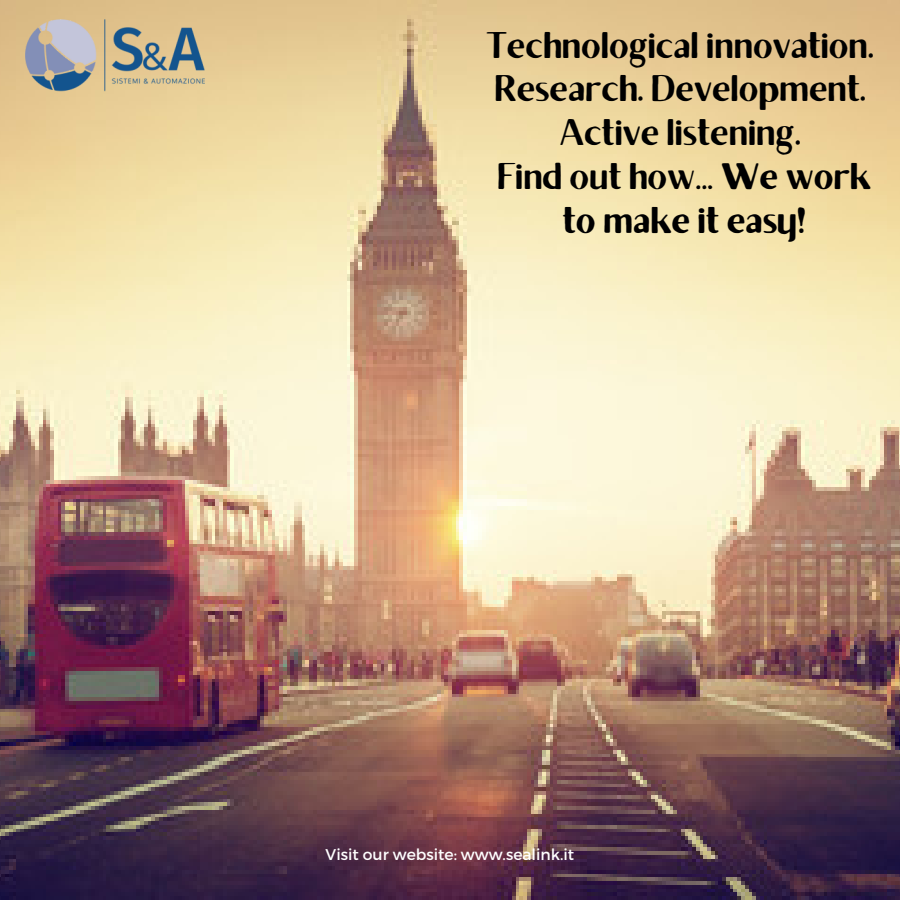
<style>
.page{position:relative;width:900px;height:900px;background:#fff}
.page>*{position:absolute;margin:0;border:0;box-sizing:border-box;transform-origin:0 0}
.t1{font:37.2px "Brixton Sans TC";color:#000}
.t2{font:700 37.2px/44.4px "Brixton Sans TC";color:#000;text-align:center}
.t3{font:15.6px "Montserrat";color:#fff}
.s1{font-weight:400}
</style>
<div class="page">
<img style="left:0;top:0;width:900px;height:900px">
<img style="left:20px;top:13px;width:189px;height:84px">
<p class="t1" style="left:486px;top:31px;width:389px">Technological innovation.</p>
<p class="t1" style="left:494px;top:75px;width:373px">Research. Development.</p>
<p class="t1" style="left:560px;top:119px;width:243px">Active listening.</p>
<p class="t2" style="left:497px;top:158px;width:375px"><span class="s1">Find out how…</span> We work to make it easy!</p>
<p class="t3" style="left:326px;top:845px;width:250px">Visit our website: www.sealink.it</p>
</div>
